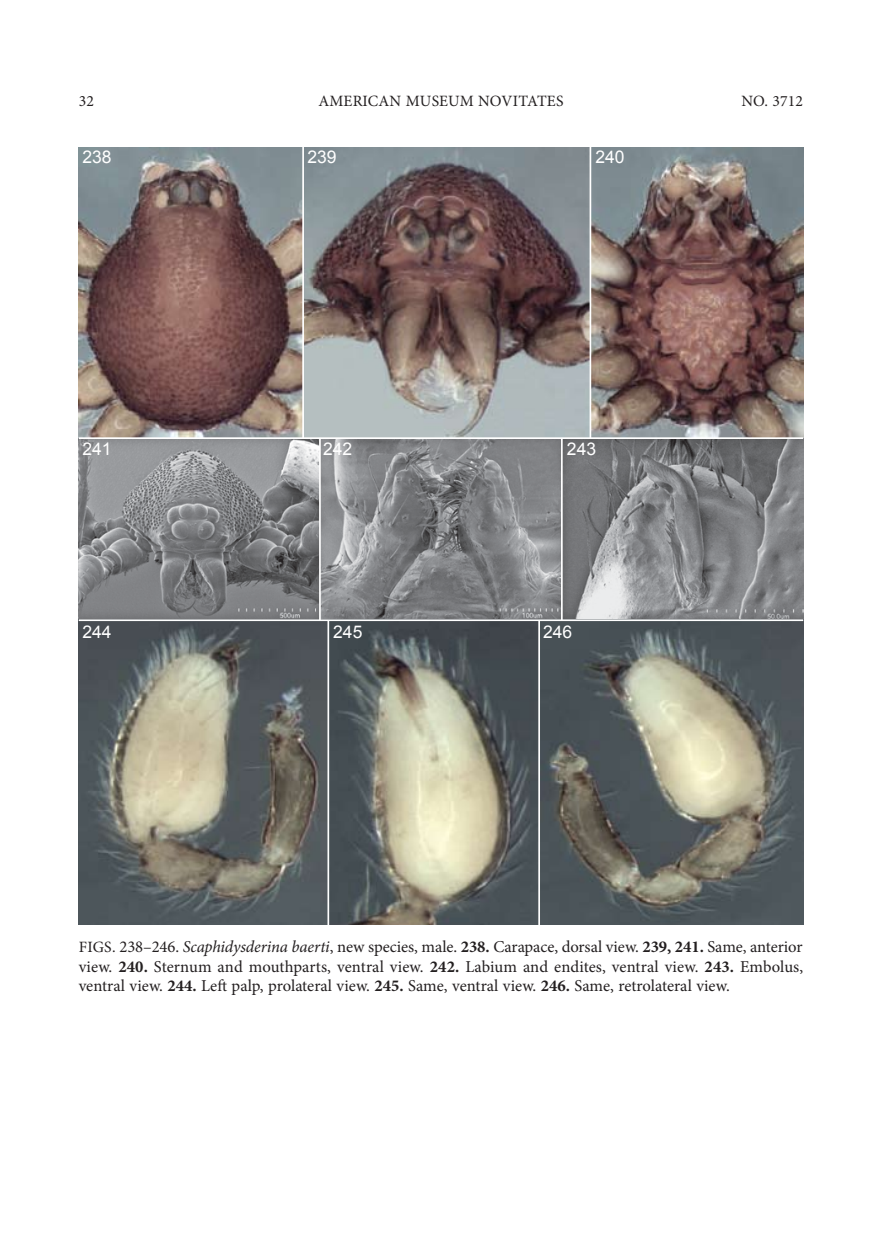
<style>
.page{position:relative;width:882px;height:1260px;background:#fff}
.page>*{position:absolute;margin:0;border:0;box-sizing:border-box;transform-origin:0 0}
.t1{font:17.5px "Arial";color:#fff}
.t2{font:16.62px/19.2px "Minion Pro";letter-spacing:-.005em;color:#231f20;text-align:justify}
.t3{font:15.75px "Minion Pro";letter-spacing:.01em;color:#231f20}
.s1{font-size:15.75px}
.s2{font-style:italic}
.s3{font-weight:700}
</style>
<div class="page">
<img style="left:79px;top:147px;width:724px;height:777px">
<p class="t3" style="left:79px;top:90px;width:17px">32</p>
<p class="t3" style="left:318px;top:90px;width:23px">American</p>
<p class="t3" style="left:406px;top:90px;width:26px">Museum</p>
<p class="t3" style="left:478px;top:90px;width:43px">Novitates</p>
<p class="t3" style="left:741px;top:90px;width:63px">No. 3712</p>
<p class="t1" style="left:83px;top:146px;width:31px">238</p>
<p class="t1" style="left:307px;top:146px;width:31px">239</p>
<p class="t1" style="left:595px;top:146px;width:31px">240</p>
<p class="t1" style="left:83px;top:437px;width:31px">241</p>
<p class="t1" style="left:323px;top:437px;width:31px">242</p>
<p class="t1" style="left:567px;top:437px;width:31px">243</p>
<p class="t1" style="left:83px;top:620px;width:31px">244</p>
<p class="t1" style="left:333px;top:620px;width:31px">245</p>
<p class="t1" style="left:543px;top:620px;width:31px">246</p>
<p class="t2" style="left:79px;top:937px;width:726px"><span class="s1">Figs .</span> 238–246. <span class="s2">Scaphidysderina baerti</span>, new species, male. <span class="s3">238.</span> Carapace, dorsal view. <span class="s3">239, 241.</span> Same, anterior view. <span class="s3">240.</span> Sternum and mouthparts, ventral view. <span class="s3">242.</span> Labium and endites, ventral view. <span class="s3">243.</span> Embolus, ventral view. <span class="s3">244.</span> Left palp, prolateral view. <span class="s3">245.</span> Same, ventral view. <span class="s3">246.</span> Same, retrolateral view.</p>
</div>
